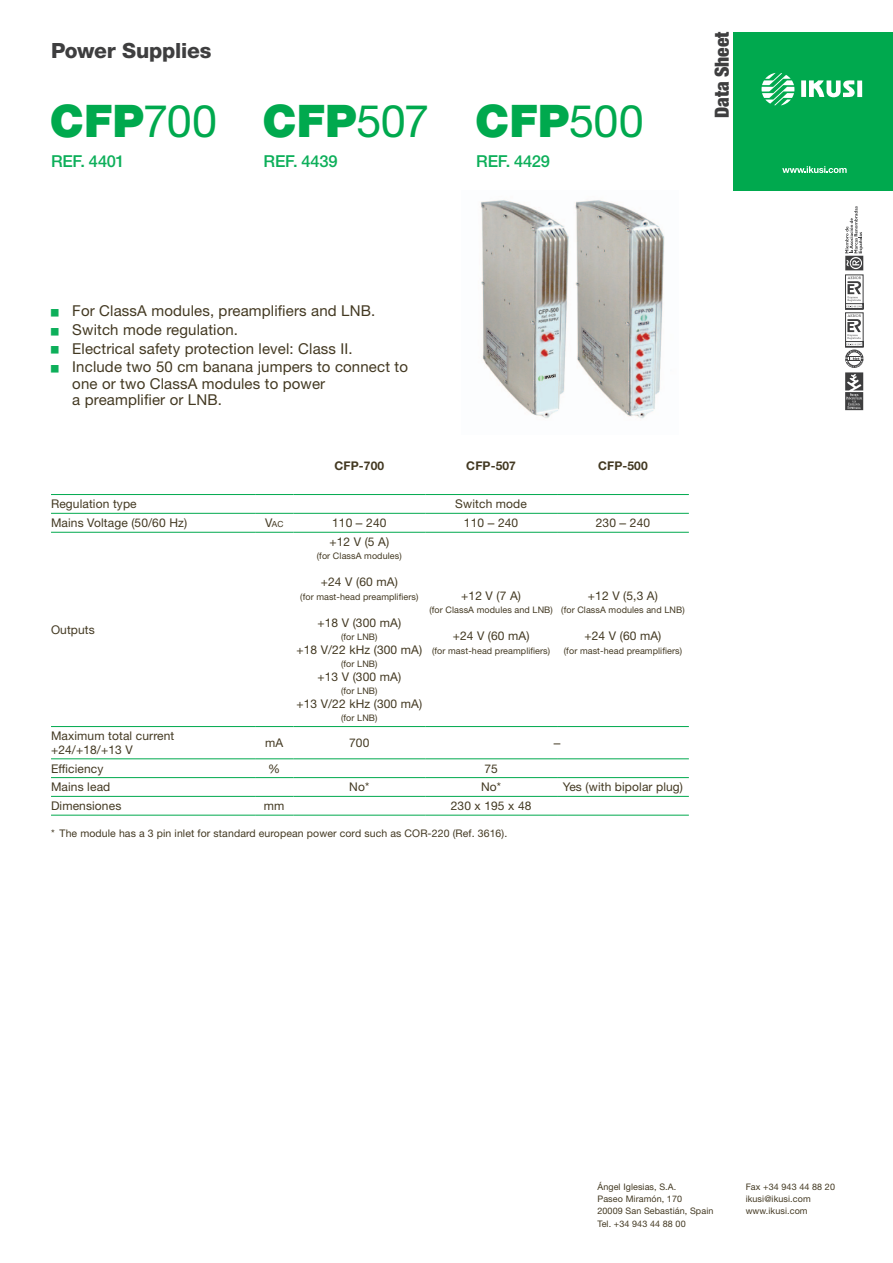
<style>
.page{position:relative;width:893px;height:1263px;background:#fff}
.page>*{position:absolute;margin:0;border:0;box-sizing:border-box;transform-origin:0 0}
.t1{font:900 45px "Helvetica Neue LT Std";color:#00a94e}
.t2{font:800 21px "Helvetica Neue LT Std";letter-spacing:-.01em;color:#3e3e3f}
.t3{font:900 condensed 19.5px "Helvetica Neue LT Std";letter-spacing:-.01em;color:#3e3e3f}
.t4{font:500 16.5px "Helvetica Neue LT Std";letter-spacing:-.01em;color:#0daf5a}
.t5{font:15px/18.6px "Helvetica Neue LT Std";letter-spacing:.01em;color:#433922}
.t6{font:12px/13.5px "Helvetica Neue LT Std";letter-spacing:.01em;color:#433922}
.t7{font:700 12px "Helvetica Neue LT Std";letter-spacing:.01em;color:#433922}
.t8{font:12px "Arial";color:#433922}
.t9{font:10.5px "Helvetica Neue LT Std";letter-spacing:.01em;color:#433922}
.t10{font:9px/12.3px "Helvetica Neue LT Std";letter-spacing:.01em;color:#433922}
.t11{font:8.4px "Helvetica Neue LT Std";color:#433922}
.s1{font-weight:400}
.s2{font-size:12px}
.s3{font-family:"Arial"}
</style>
<div class="page">
<div style="left:733px;top:32px;width:160px;height:158px;background:#00a94e"></div>
<svg style="left:762px;top:73px;width:32px;height:32px"></svg>
<svg style="left:809px;top:80px;width:46px;height:18px"></svg>
<div style="left:801px;top:80px;width:5px;height:17px;background:#fff"></div>
<div style="left:857px;top:81px;width:5px;height:16px;background:#fff"></div>
<svg style="left:782px;top:166px;width:65px;height:7px"></svg>
<svg style="left:845px;top:206px;width:18px;height:204px"></svg>
<img style="left:480px;top:200px;width:185px;height:219px">
<hr style="left:51px;top:494px;width:204px;height:1px;background:#00a94e">
<hr style="left:255px;top:494px;width:38px;height:1px;background:#00a94e">
<hr style="left:293px;top:494px;width:132px;height:1px;background:#00a94e">
<hr style="left:425px;top:494px;width:132px;height:1px;background:#00a94e">
<hr style="left:557px;top:494px;width:132px;height:1px;background:#00a94e">
<hr style="left:51px;top:513px;width:204px;height:1px;background:#00a94e">
<hr style="left:255px;top:513px;width:38px;height:1px;background:#00a94e">
<hr style="left:51px;top:532px;width:204px;height:1px;background:#00a94e">
<hr style="left:255px;top:532px;width:38px;height:1px;background:#00a94e">
<hr style="left:293px;top:532px;width:132px;height:1px;background:#00a94e">
<hr style="left:425px;top:532px;width:132px;height:1px;background:#00a94e">
<hr style="left:557px;top:532px;width:132px;height:1px;background:#00a94e">
<hr style="left:51px;top:777px;width:204px;height:1px;background:#00a94e">
<hr style="left:255px;top:777px;width:38px;height:1px;background:#00a94e">
<hr style="left:51px;top:796px;width:204px;height:1px;background:#00a94e">
<hr style="left:255px;top:796px;width:38px;height:1px;background:#00a94e">
<hr style="left:51px;top:815px;width:204px;height:1px;background:#00a94e">
<hr style="left:255px;top:815px;width:38px;height:1px;background:#00a94e">
<hr style="left:51px;top:726px;width:204px;height:1px;background:#00a94e">
<hr style="left:51px;top:758px;width:204px;height:1px;background:#00a94e">
<hr style="left:255px;top:726px;width:38px;height:1px;background:#00a94e">
<hr style="left:293px;top:726px;width:132px;height:1px;background:#00a94e">
<hr style="left:425px;top:726px;width:132px;height:1px;background:#00a94e">
<hr style="left:557px;top:726px;width:132px;height:1px;background:#00a94e">
<hr style="left:255px;top:758px;width:38px;height:1px;background:#00a94e">
<hr style="left:293px;top:513px;width:132px;height:1px;background:#00a94e">
<hr style="left:425px;top:513px;width:132px;height:1px;background:#00a94e">
<hr style="left:557px;top:513px;width:132px;height:1px;background:#00a94e">
<hr style="left:293px;top:758px;width:132px;height:1px;background:#00a94e">
<hr style="left:293px;top:777px;width:132px;height:1px;background:#00a94e">
<hr style="left:425px;top:777px;width:132px;height:1px;background:#00a94e">
<hr style="left:557px;top:777px;width:132px;height:1px;background:#00a94e">
<hr style="left:293px;top:796px;width:132px;height:1px;background:#00a94e">
<hr style="left:425px;top:796px;width:132px;height:1px;background:#00a94e">
<hr style="left:557px;top:796px;width:132px;height:1px;background:#00a94e">
<hr style="left:293px;top:815px;width:132px;height:1px;background:#00a94e">
<hr style="left:425px;top:815px;width:132px;height:1px;background:#00a94e">
<hr style="left:557px;top:815px;width:132px;height:1px;background:#00a94e">
<hr style="left:425px;top:758px;width:132px;height:1px;background:#00a94e">
<hr style="left:557px;top:758px;width:132px;height:1px;background:#00a94e">
<h2 class="t2" style="left:51px;top:38px;width:162px">Power Supplies</h2>
<h3 class="t3" style="left:710px;top:118px;width:87px;rotate:-90deg">Data Sheet</h3>
<h1 class="t1" style="left:50px;top:94px;width:595px">CFP<span class="s1">700</span> CFP<span class="s1">507</span> CFP<span class="s1">500</span></h1>
<h3 class="t4" style="left:51px;top:151px;width:75px">REF. 4401</h3>
<h3 class="t4" style="left:264px;top:151px;width:76px">REF. 4439</h3>
<h3 class="t4" style="left:476px;top:151px;width:75px">REF. 4429</h3>
<h3 class="t5" style="left:72px;top:302px;width:337px">For ClassA modules, preamplifiers and LNB.<br>Switch mode regulation.<br>Electrical safety protection level: Class II.<br>Include two 50 cm banana jumpers to connect to</h3>
<h3 class="t5" style="left:72px;top:375px;width:255px;line-height:16.5px">one or two ClassA modules to power a preamplifier or LNB.</h3>
<h3 class="t7" style="left:334px;top:459px;width:51px">CFP-700</h3>
<h3 class="t7" style="left:466px;top:459px;width:51px">CFP-507</h3>
<h3 class="t7" style="left:598px;top:459px;width:51px">CFP-500</h3>
<h3 class="t6" style="left:51px;top:497px;width:87px">Regulation type</h3>
<h3 class="t6" style="left:455px;top:497px;width:73px">Switch mode</h3>
<h3 class="t6" style="left:51px;top:516px;width:138px">Mains Voltage (50/60 Hz)</h3>
<p class="t11" style="left:265px;top:519px;width:20px"><span class="s2">V</span>ac</p>
<h3 class="t6" style="left:332px;top:516px;width:56px">110 <span class="s3">–</span> 240</h3>
<h3 class="t6" style="left:464px;top:516px;width:56px">110 <span class="s3">–</span> 240</h3>
<h3 class="t6" style="left:596px;top:516px;width:56px">230 <span class="s3">–</span> 240</h3>
<h3 class="t6" style="left:51px;top:622px;width:45px">Outputs</h3>
<h3 class="t6" style="left:329px;top:535px;width:61px">+12 V (5 A)</h3>
<p class="t10" style="left:317px;top:550px;width:86px">(for ClassA modules)</p>
<h3 class="t6" style="left:321px;top:575px;width:78px">+24 V (60 mA)</h3>
<p class="t10" style="left:300px;top:590px;width:120px">(for mast-head preamplifiers)</p>
<h3 class="t6" style="left:317px;top:616px;width:85px">+18 V (300 mA)</h3>
<p class="t10" style="left:341px;top:631px;width:38px">(for LNB)</p>
<h3 class="t6" style="left:296px;top:643px;width:127px">+18 V/22 kHz (300 mA)</h3>
<p class="t10" style="left:341px;top:658px;width:38px">(for LNB)</p>
<h3 class="t6" style="left:317px;top:670px;width:85px">+13 V (300 mA)</h3>
<p class="t10" style="left:341px;top:685px;width:38px">(for LNB)</p>
<h3 class="t6" style="left:296px;top:697px;width:127px">+13 V/22 kHz (300 mA)</h3>
<p class="t10" style="left:341px;top:712px;width:38px">(for LNB)</p>
<h3 class="t6" style="left:461px;top:589px;width:61px">+12 V (7 A)</h3>
<p class="t10" style="left:429px;top:604px;width:125px">(for ClassA modules and LNB)</p>
<h3 class="t6" style="left:453px;top:629px;width:78px">+24 V (60 mA)</h3>
<p class="t10" style="left:432px;top:644px;width:120px">(for mast-head preamplifiers)</p>
<h3 class="t6" style="left:588px;top:589px;width:71px">+12 V (5,3 A)</h3>
<p class="t10" style="left:561px;top:604px;width:125px">(for ClassA modules and LNB)</p>
<h3 class="t6" style="left:584px;top:629px;width:78px">+24 V (60 mA)</h3>
<p class="t10" style="left:564px;top:644px;width:120px">(for mast-head preamplifiers)</p>
<h3 class="t6" style="left:51px;top:729px;width:125px">Maximum total current +24/+18/+13 V</h3>
<h3 class="t6" style="left:265px;top:736px;width:20px">mA</h3>
<h3 class="t6" style="left:349px;top:736px;width:22px">700</h3>
<h3 class="t8" style="left:554px;top:735px;width:8px">–</h3>
<h3 class="t6" style="left:51px;top:761px;width:54px">Efficiency</h3>
<h3 class="t6" style="left:268px;top:761px;width:13px">%</h3>
<h3 class="t6" style="left:484px;top:761px;width:15px">75</h3>
<h3 class="t6" style="left:51px;top:780px;width:61px">Mains lead</h3>
<h3 class="t6" style="left:349px;top:780px;width:22px">No*</h3>
<h3 class="t6" style="left:481px;top:780px;width:22px">No*</h3>
<h3 class="t6" style="left:563px;top:780px;width:122px">Yes (with bipolar plug)</h3>
<h3 class="t6" style="left:51px;top:799px;width:72px">Dimensiones</h3>
<h3 class="t6" style="left:264px;top:799px;width:22px">mm</h3>
<h3 class="t6" style="left:451px;top:799px;width:82px">230 x 195 x 48</h3>
<p class="t9" style="left:51px;top:827px;width:458px">* The module has a 3 pin inlet for standard european power cord such as COR-220 (Ref. 3616).</p>
<p class="t10" style="left:597px;top:1180px;width:117px">Ángel Iglesias, S.A.<br>Paseo Miramón, 170<br>20009 San Sebastián, Spain<br>Tel. +34 943 44 88 00</p>
<p class="t10" style="left:746px;top:1180px;width:91px">Fax +34 943 44 88 20 ikusi@ikusi.com www.ikusi.com</p>
</div>
